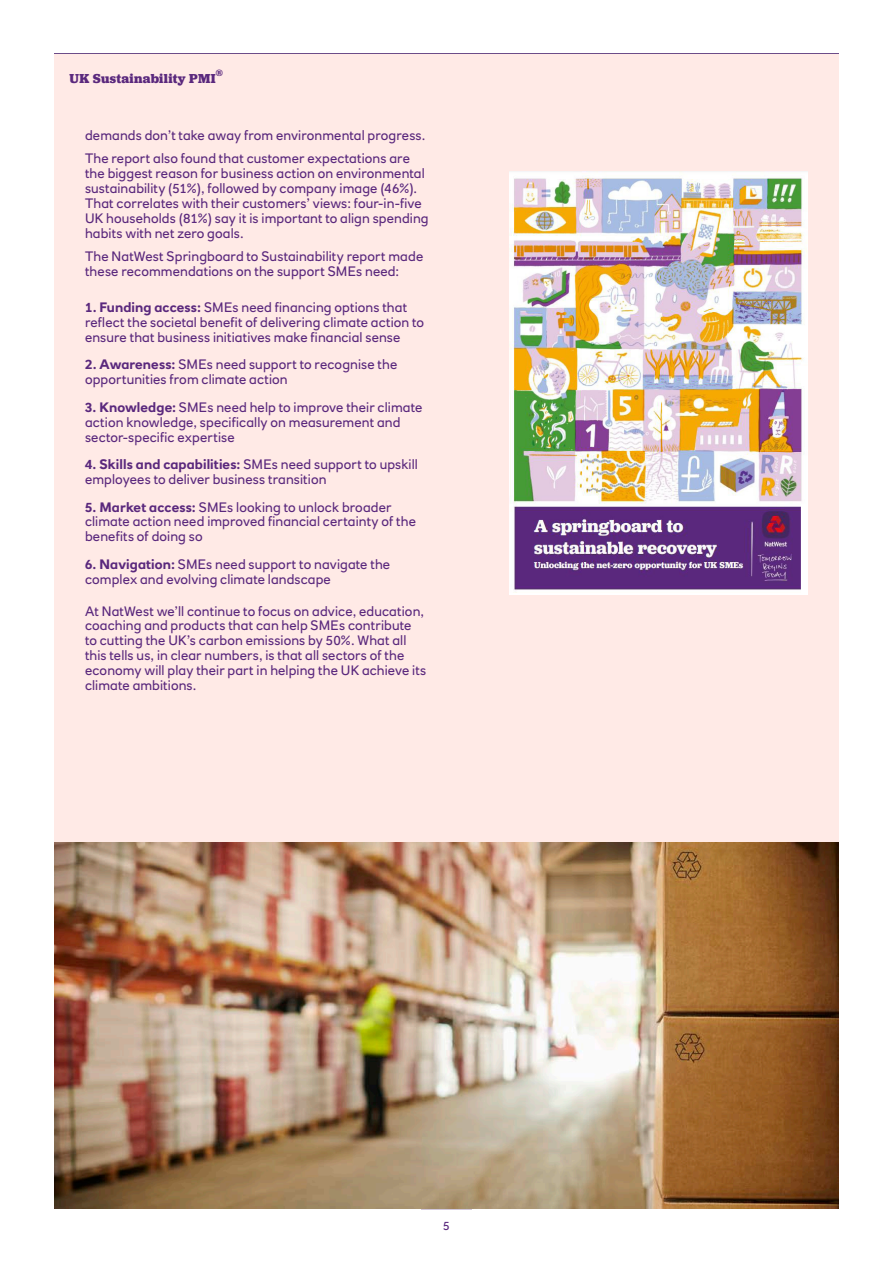
<style>
.page{position:relative;width:893px;height:1263px;background:#fff}
.page>*{position:absolute;margin:0;border:0;box-sizing:border-box;transform-origin:0 0}
.Body_copy{font:13.5px/14.9px "RN House Sans";letter-spacing:.01em;color:#5a287d}
.t1{font:700 13.5px "Jubilat";letter-spacing:.02em;color:#5a287d}
.t2{font:12px "RN House Sans";color:#5a287d}
.t3{font:700 9.45px "Jubilat";color:#5a287d}
.s1{font-weight:700}
</style>
<div class="page">
<hr style="left:54px;top:53px;width:785px;height:1px;background:#3f1464">
<hr style="left:421px;top:1208px;width:51px;height:1px;background:#3f1464">
<div style="left:54px;top:54px;width:785px;height:1154px;background:#ffeae6"></div>
<img style="left:54px;top:843px;width:785px;height:365px">
<img style="left:509px;top:171px;width:299px;height:423px">
<p class="t3" style="left:216px;top:67px;width:9px">®</p>
<p class="t1" style="left:70px;top:70px;width:148px">UK Sustainability PMI</p>
<p class="Body_copy" style="left:85px;top:128px;width:342px">demands don’t take away from environmental progress.</p>
<p class="Body_copy" style="left:85px;top:151px;width:345px">The report also found that customer expectations are the biggest reason for business action on environmental sustainability (51%), followed by company image (46%).<br>That correlates with their customers’ views: four-in-five UK households (81%) say it is important to align spending habits with net zero goals.</p>
<p class="Body_copy" style="left:85px;top:249px;width:340px">The NatWest Springboard to Sustainability report made these recommendations on the support SMEs need:</p>
<p class="Body_copy" style="left:85px;top:300px;width:341px"><span class="s1">1. Funding access:</span> SMEs need financing options that reflect the societal benefit of delivering climate action to ensure that business initiatives make financial sense</p>
<p class="Body_copy" style="left:85px;top:357px;width:314px"><span class="s1">2. Awareness:</span> SMEs need support to recognise the opportunities from climate action</p>
<p class="Body_copy" style="left:85px;top:400px;width:339px"><span class="s1">3. Knowledge:</span> SMEs need help to improve their climate action knowledge, specifically on measurement and sector-specific expertise</p>
<p class="Body_copy" style="left:85px;top:457px;width:334px"><span class="s1">4. Skills and capabilities:</span> SMEs need support to upskill employees to deliver business transition</p>
<p class="Body_copy" style="left:85px;top:499px;width:332px"><span class="s1">5. Market access:</span> SMEs looking to unlock broader climate action need improved financial certainty of the benefits of doing so</p>
<p class="Body_copy" style="left:85px;top:557px;width:307px"><span class="s1">6. Navigation:</span> SMEs need support to navigate the complex and evolving climate landscape</p>
<p class="Body_copy" style="left:85px;top:603px;width:343px">At NatWest we’ll continue to focus on advice, education, coaching and products that can help SMEs contribute to cutting the UK’s carbon emissions by 50%. What all this tells us, in clear numbers, is that all sectors of the economy will play their part in helping the UK achieve its climate ambitions.</p>
<p class="t2" style="left:443px;top:1219px;width:8px">5</p>
</div>
